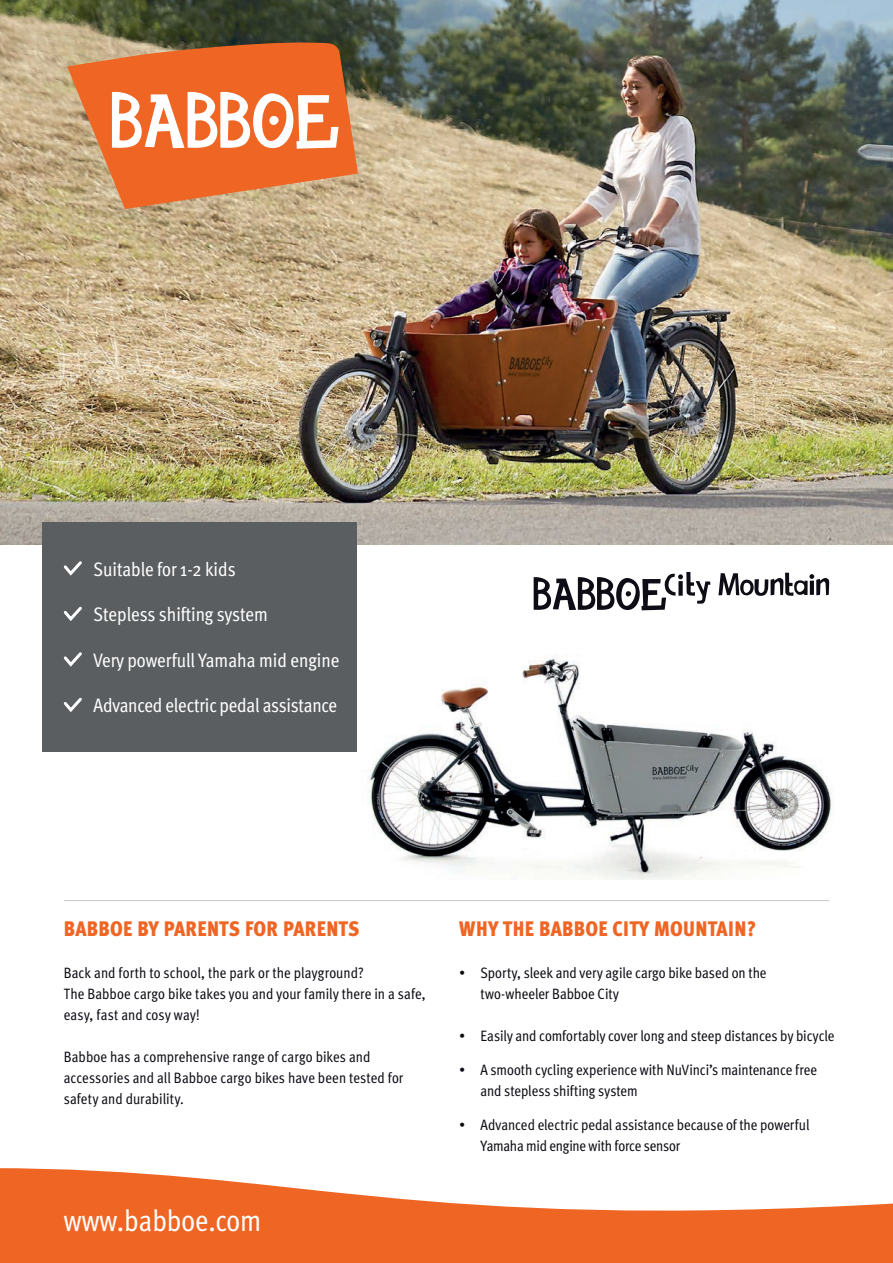
<style>
.page{position:relative;width:893px;height:1263px;background:#fff}
.page>*{position:absolute;margin:0;border:0;box-sizing:border-box;transform-origin:0 0}
.t1{font:30px "Meta Cond";color:#fff}
.t2{font:900 21px "Meta Cond";letter-spacing:.01em;color:#ef6524}
.t3{font:19.5px "Meta Cond";letter-spacing:-.005em;color:#fff}
.t4{font:15px/21px "Meta Cond";color:#0e0c14}
</style>
<div class="page">
<img style="left:368px;top:657px;width:466px;height:223px">
<img style="left:0;top:0;width:893px;height:544px">
<div style="left:43px;top:523px;width:314px;height:229px;background:#5a5e61"></div>
<svg style="left:63px;top:561px;width:19px;height:15px"></svg>
<svg style="left:63px;top:606px;width:19px;height:15px"></svg>
<svg style="left:63px;top:652px;width:19px;height:15px"></svg>
<svg style="left:63px;top:697px;width:19px;height:15px"></svg>
<svg style="left:0;top:1168px;width:893px;height:95px;fill:#ef6524"></svg>
<svg style="left:67px;top:43px;width:291px;height:166px;fill:#ef6524"></svg>
<svg style="left:112px;top:92px;width:227px;height:57px"></svg>
<svg style="left:534px;top:572px;width:176px;height:38px"></svg>
<svg style="left:718px;top:573px;width:111px;height:23px"></svg>
<hr style="left:64px;top:900px;width:765px;height:1px;background:#c5c8c8">
<h3 class="t3" style="left:94px;top:558px;width:144px">Suitable for 1-2 kids</h3>
<h3 class="t3" style="left:94px;top:603px;width:176px">Stepless shifting system</h3>
<h3 class="t3" style="left:94px;top:649px;width:247px">Very powerfull Yamaha mid engine</h3>
<h3 class="t3" style="left:94px;top:694px;width:245px">Advanced electric pedal assistance</h3>
<h2 class="t2" style="left:64px;top:916px;width:297px">BABBOE BY PARENTS FOR PARENTS</h2>
<p class="t4" style="left:64px;top:962px;width:364px">Back and forth to school, the park or the playground?<br>The Babboe cargo bike takes you and your family there in a safe, easy, fast and cosy way!</p>
<p class="t4" style="left:64px;top:1046px;width:341px">Babboe has a comprehensive range of cargo bikes and accessories and all Babboe cargo bikes have been tested for safety and durability.</p>
<h1 class="t1" style="left:64px;top:1204px;width:199px">www.babboe.com</h1>
<h2 class="t2" style="left:459px;top:916px;width:299px">WHY THE BABBOE CITY MOUNTAIN?</h2>
<p class="t4" style="left:480px;top:962px;width:288px;text-indent:-21px">• Sporty, sleek and very agile cargo bike based on the two-wheeler Babboe City</p>
<p class="t4" style="left:459px;top:1025px;width:377px">• Easily and comfortably cover long and steep distances by bicycle</p>
<p class="t4" style="left:480px;top:1059px;width:338px;text-indent:-21px">• A smooth cycling experience with NuVinci’s maintenance free and stepless shifting system</p>
<p class="t4" style="left:480px;top:1114px;width:330px;text-indent:-21px">• Advanced electric pedal assistance because of the powerful<br>Yamaha mid engine with force sensor</p>
</div>
